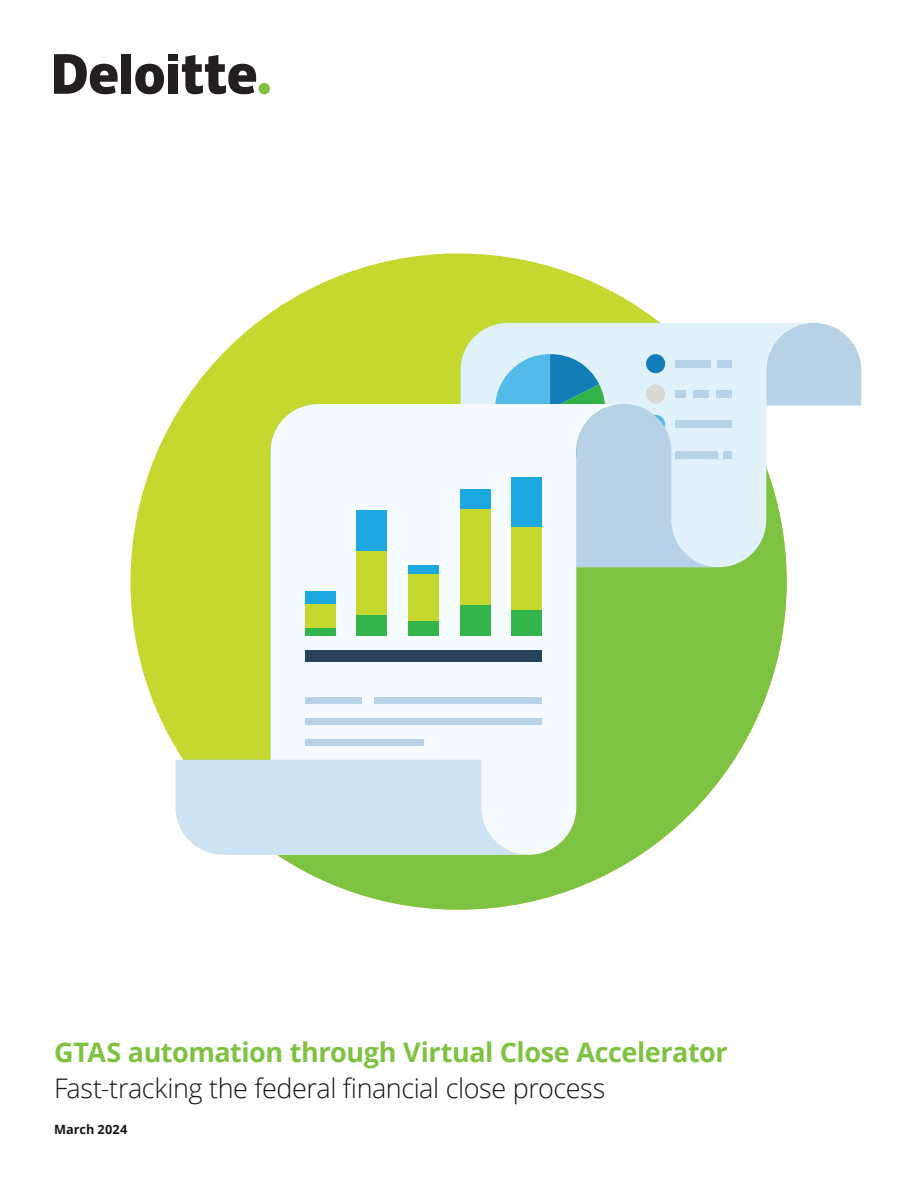
<style>
.page{position:relative;width:918px;height:1188px;background:#fff}
.page>*{position:absolute;margin:0;border:0;box-sizing:border-box;transform-origin:0 0}
.Cover_headline_bold__18_22pt{font:700 27px "Open Sans";letter-spacing:-.015em;color:#7fc241}
.t1{font:300 27px "Open Sans";letter-spacing:-.015em;color:#171615}
.Subhead_B__8_5_12pt{font:700 12.75px "Open Sans";color:#171615}
</style>
<div class="page">
<div style="left:131px;top:253px;width:656px;height:657px;background:#c4d82f;border-radius:50%"></div>
<svg style="left:183px;top:323px;width:604px;height:587px"></svg>
<svg style="left:814px;top:323px;width:47px;height:83px;background:#bfd6e9"></svg>
<svg style="left:460px;top:323px;width:354px;height:244px;fill:#e1f1fa"></svg>
<div style="left:717px;top:360px;width:15px;height:7px;background:#b7d1e6"></div>
<div style="left:676px;top:421px;width:56px;height:7px;background:#b7d1e6"></div>
<div style="left:723px;top:451px;width:9px;height:7px;background:#b7d1e6"></div>
<div style="left:716px;top:390px;width:16px;height:8px;background:#b7d1e6"></div>
<svg style="left:270px;top:404px;width:354px;height:451px;background:#e0f0dd"></svg>
<div style="left:305px;top:604px;width:30px;height:32px;background:#c4d82f"></div>
<div style="left:357px;top:550px;width:30px;height:86px;background:#c4d82f"></div>
<div style="left:408px;top:574px;width:30px;height:62px;background:#c4d82f"></div>
<div style="left:460px;top:508px;width:30px;height:128px;background:#c4d82f"></div>
<div style="left:512px;top:527px;width:30px;height:109px;background:#c4d82f"></div>
<div style="left:305px;top:628px;width:30px;height:8px;background:#33b44b"></div>
<div style="left:357px;top:616px;width:30px;height:20px;background:#33b44b"></div>
<div style="left:408px;top:621px;width:30px;height:15px;background:#33b44b"></div>
<div style="left:460px;top:606px;width:30px;height:30px;background:#33b44b"></div>
<div style="left:512px;top:610px;width:30px;height:26px;background:#33b44b"></div>
<div style="left:305px;top:591px;width:30px;height:13px;background:#1ea8e0"></div>
<div style="left:357px;top:510px;width:30px;height:40px;background:#1ea8e0"></div>
<div style="left:408px;top:566px;width:30px;height:8px;background:#1ea8e0"></div>
<div style="left:460px;top:489px;width:30px;height:19px;background:#1ea8e0"></div>
<div style="left:305px;top:650px;width:237px;height:12px;background:#28435e"></div>
<div style="left:374px;top:697px;width:168px;height:7px;background:#b7d1e6"></div>
<div style="left:305px;top:697px;width:56px;height:7px;background:#b7d1e6"></div>
<div style="left:305px;top:718px;width:237px;height:7px;background:#b7d1e6"></div>
<div style="left:305px;top:739px;width:118px;height:7px;background:#b7d1e6"></div>
<svg style="left:488px;top:354px;width:231px;height:213px;background:#c1dee8"></svg>
<svg style="left:175px;top:760px;width:354px;height:95px;background:#d2e6f4"></svg>
<div style="left:259px;top:83px;width:11px;height:11px;background:#7fc241;border-radius:50%"></div>
<div style="left:121px;top:54px;width:10px;height:40px;background:#231f20"></div>
<svg style="left:135px;top:64px;width:29px;height:30px"></svg>
<div style="left:168px;top:64px;width:10px;height:30px;background:#231f20"></div>
<div style="left:168px;top:54px;width:10px;height:7px;background:#231f20"></div>
<svg style="left:182px;top:55px;width:74px;height:39px"></svg>
<svg style="left:54px;top:54px;width:64px;height:40px"></svg>
<p class="Cover_headline_bold__18_22pt" style="left:54px;top:1033px;width:675px">GTAS automation through Virtual Close Accelerator</p>
<p class="t1" style="left:54px;top:1070px;width:553px">Fast-tracking the federal financial close process</p>
<p class="Subhead_B__8_5_12pt" style="left:54px;top:1120px;width:75px">March 2024</p>
</div>
